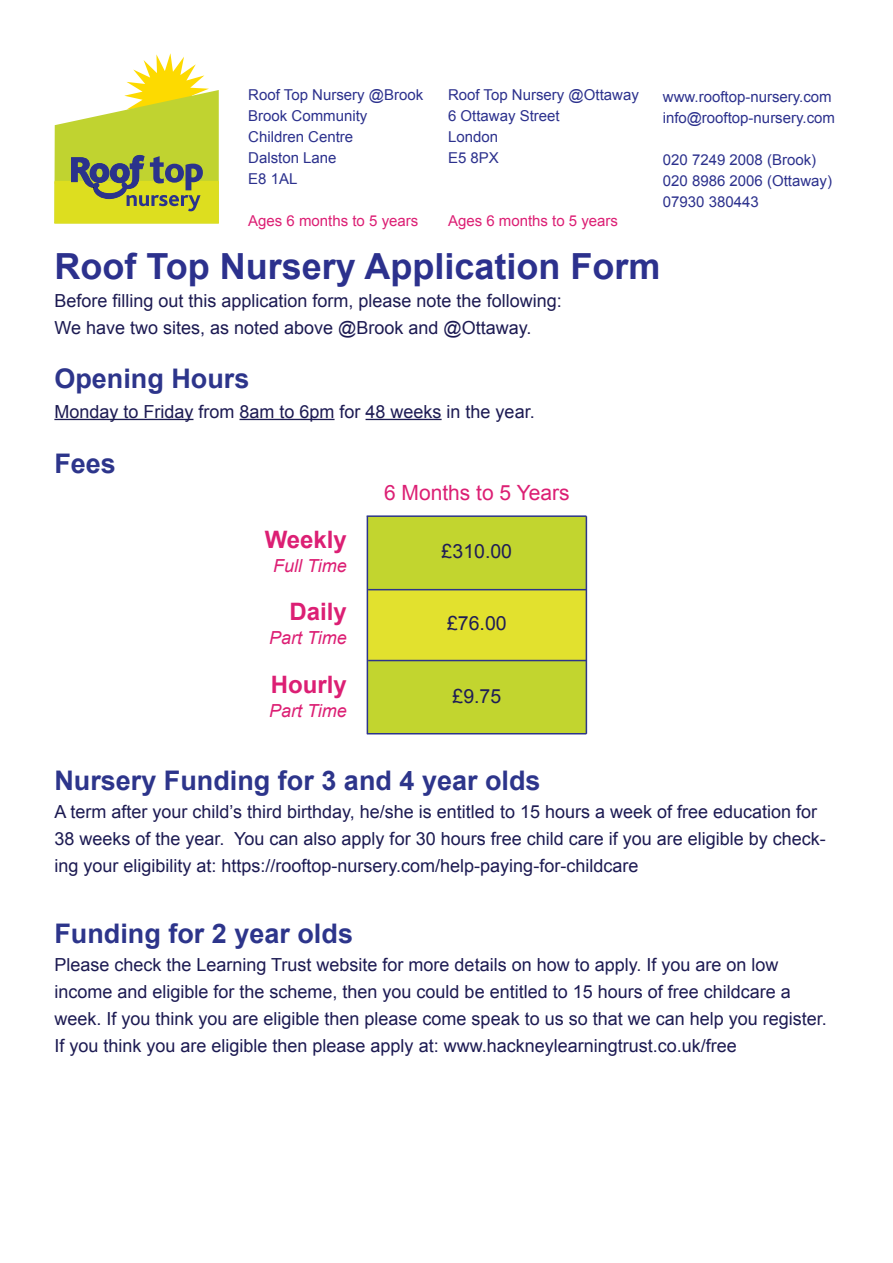
<style>
.page{position:relative;width:893px;height:1263px;background:#fff}
.page>*{position:absolute;margin:0;border:0;box-sizing:border-box;transform-origin:0 0}
.t1{font:700 36px "Arial";color:#2c318d}
.t2{font:700 27px "Arial";color:#2d358b}
.t3{font:700 24px "Arial";color:#dc1f74}
.t4{font:21px "Arial";color:#dc1f74}
.t5{font:19.5px "Arial";color:#1f1d56}
.t6{font:18px/27px "Arial";color:#1c1a52}
.t7{font:italic 18px "Arial";color:#dc1f74}
.t8{font:15px/21px "Arial";color:#2c318d}
.t9{font:15px "Arial";color:#dc1f74}
</style>
<div class="page">
<svg style="left:54px;top:53px;width:165px;height:170px"></svg>
<div style="left:367px;top:516px;width:219px;height:218px;background:#c2d52f"></div>
<div style="left:368px;top:590px;width:218px;height:70px;background:#e2e12e"></div>
<hr style="left:367px;top:516px;width:1px;height:218px;background:#2d358b">
<hr style="left:586px;top:516px;width:1px;height:218px;background:#2d358b">
<hr style="left:367px;top:733px;width:219px;height:1px;background:#2d358b">
<hr style="left:368px;top:660px;width:218px;height:1px;background:#2d358b">
<hr style="left:368px;top:589px;width:218px;height:1px;background:#2d358b">
<hr style="left:367px;top:515px;width:219px;height:2px;background:#2d358b">
<hr style="left:54px;top:419px;width:139px;height:1px;background:#1c1a52">
<hr style="left:239px;top:419px;width:96px;height:1px;background:#1c1a52">
<hr style="left:366px;top:419px;width:76px;height:1px;background:#1c1a52">
<p class="t8" style="left:248px;top:84px;width:177px">Roof Top Nursery @Brook<br>Brook Community<br>Children Centre<br>Dalston Lane<br>E8 1AL</p>
<p class="t9" style="left:248px;top:212px;width:172px">Ages 6 months to 5 years</p>
<p class="t8" style="left:448px;top:84px;width:192px">Roof Top Nursery @Ottaway<br>6 Ottaway Street<br>London<br>E5 8PX</p>
<p class="t9" style="left:448px;top:212px;width:172px">Ages 6 months to 5 years</p>
<p class="t8" style="left:663px;top:86px;width:174px">www.rooftop-nursery.com info@rooftop-nursery.com</p>
<p class="t8" style="left:663px;top:149px;width:171px">020 7249 2008 (Brook)<br>020 8986 2006 (Ottaway)<br>07930 380443</p>
<h1 class="t1" style="left:54px;top:246px;width:608px">Roof Top Nursery Application Form</h1>
<p class="t6" style="left:54px;top:288px;width:509px">Before filling out this application form, please note the following:<br>We have two sites, as noted above @Brook and @Ottaway.</p>
<h2 class="t2" style="left:54px;top:363px;width:197px">Opening Hours</h2>
<p class="t6" style="left:54px;top:398px;width:482px">Monday to Friday from 8am to 6pm for 48 weeks in the year.</p>
<h2 class="t2" style="left:54px;top:449px;width:63px">Fees</h2>
<h3 class="t3" style="left:265px;top:526px;width:84px">Weekly</h3>
<p class="t7" style="left:273px;top:556px;width:75px">Full Time</p>
<h3 class="t3" style="left:290px;top:598px;width:59px">Daily</h3>
<p class="t7" style="left:269px;top:628px;width:79px">Part Time</p>
<h3 class="t3" style="left:271px;top:671px;width:78px">Hourly</h3>
<p class="t7" style="left:269px;top:700px;width:79px">Part Time</p>
<p class="t4" style="left:384px;top:481px;width:187px">6 Months to 5 Years</p>
<p class="t5" style="left:442px;top:540px;width:72px">£310.00</p>
<p class="t5" style="left:447px;top:612px;width:61px">£76.00</p>
<p class="t5" style="left:452px;top:685px;width:50px">£9.75</p>
<h2 class="t2" style="left:54px;top:766px;width:488px">Nursery Funding for 3 and 4 year olds</h2>
<p class="t6" style="left:54px;top:798px;width:773px">A term after your child’s third birthday, he/she is entitled to 15 hours a week of free education for<br>38 weeks of the year. You can also apply for 30 hours free child care if you are eligible by check&shy;ing your eligibility at: https://rooftop-nursery.com/help-paying-for-childcare</p>
<h2 class="t2" style="left:54px;top:918px;width:300px">Funding for 2 year olds</h2>
<p class="t6" style="left:54px;top:951px;width:774px">Please check the Learning Trust website for more details on how to apply. If you are on low income and eligible for the scheme, then you could be entitled to 15 hours of free childcare a week. If you think you are eligible then please come speak to us so that we can help you register.<br>If you think you are eligible then please apply at: www.hackneylearningtrust.co.uk/free</p>
</div>
